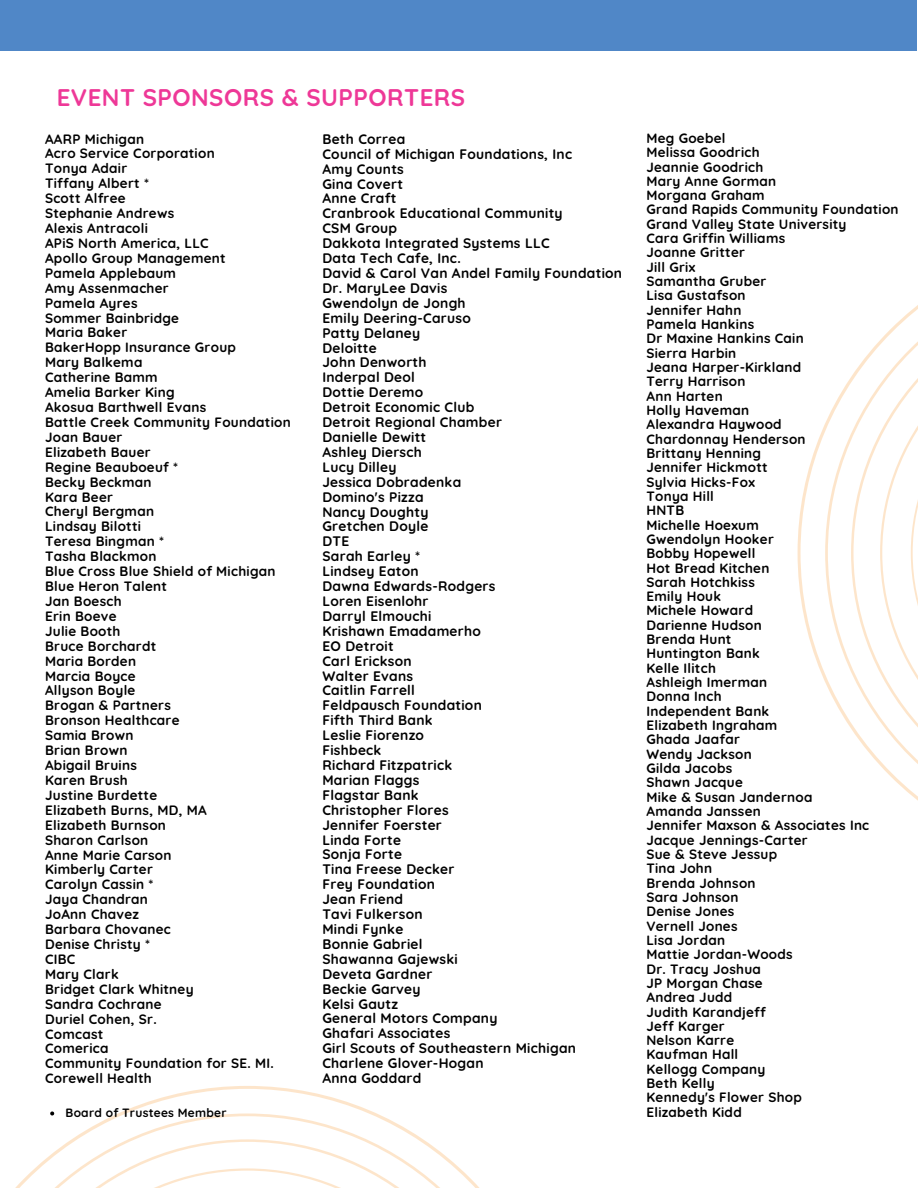
<style>
.page{position:relative;width:918px;height:1188px;background:#fff}
.page>*{position:absolute;margin:0;border:0;box-sizing:border-box;transform-origin:0 0}
.t1{font:700 24px "Quicksand";letter-spacing:.02em;color:#ee3897}
.t2{font:700 13.8px/14.9px "Quicksand";letter-spacing:.02em;color:#000}
.t3{font:700 13.5px/14.2px "Quicksand";letter-spacing:.02em;color:#000}
.t4{font:700 12px "Quicksand";letter-spacing:.02em;color:#000}
</style>
<div class="page">
<div style="left:0;top:0;width:917px;height:51px;background:#5087c7"></div>
<svg style="left:124px;top:1086px;width:247px;height:25px"></svg>
<svg style="left:798px;top:424px;width:27px;height:257px"></svg>
<svg style="left:825px;top:305px;width:93px;height:496px"></svg>
<svg style="left:15px;top:1111px;width:465px;height:77px"></svg>
<h1 class="t1" style="left:57px;top:82px;width:410px">EVENT SPONSORS &amp; SUPPORTERS</h1>
<p class="t3" style="left:45px;top:131px;width:247px;line-height:14.9px">AARP Michigan<br>Acro Service Corporation<br>Tonya Adair<br>Tiffany Albert *<br>Scott Alfree<br>Stephanie Andrews<br>Alexis Antracoli<br>APiS North America, LLC<br>Apollo Group Management<br>Pamela Applebaum<br>Amy Assenmacher<br>Pamela Ayres<br>Sommer Bainbridge<br>Maria Baker<br>BakerHopp Insurance Group<br>Mary Balkema<br>Catherine Bamm<br>Amelia Barker King<br>Akosua Barthwell Evans<br>Battle Creek Community Foundation<br>Joan Bauer<br>Elizabeth Bauer<br>Regine Beauboeuf *<br>Becky Beckman<br>Kara Beer<br>Cheryl Bergman<br>Lindsay Bilotti<br>Teresa Bingman *<br>Tasha Blackmon<br>Blue Cross Blue Shield of Michigan<br>Blue Heron Talent<br>Jan Boesch<br>Erin Boeve<br>Julie Booth<br>Bruce Borchardt<br>Maria Borden<br>Marcia Boyce<br>Allyson Boyle<br>Brogan &amp; Partners<br>Bronson Healthcare<br>Samia Brown<br>Brian Brown<br>Abigail Bruins<br>Karen Brush<br>Justine Burdette<br>Elizabeth Burns, MD, MA<br>Elizabeth Burnson<br>Sharon Carlson<br>Anne Marie Carson<br>Kimberly Carter<br>Carolyn Cassin *<br>Jaya Chandran<br>JoAnn Chavez<br>Barbara Chovanec<br>Denise Christy *<br>CIBC<br>Mary Clark<br>Bridget Clark Whitney<br>Sandra Cochrane<br>Duriel Cohen, Sr.<br>Comcast<br>Comerica<br>Community Foundation for SE. MI.<br>Corewell Health</p>
<p class="t2" style="left:322px;top:131px;width:301px">Beth Correa<br>Council of Michigan Foundations, Inc<br>Amy Counts<br>Gina Covert<br>Anne Craft<br>Cranbrook Educational Community<br>CSM Group<br>Dakkota Integrated Systems LLC<br>Data Tech Cafe, Inc.<br>David &amp; Carol Van Andel Family Foundation<br>Dr. MaryLee Davis<br>Gwendolyn de Jongh<br>Emily Deering-Caruso<br>Patty Delaney<br>Deloitte<br>John Denworth<br>Inderpal Deol<br>Dottie Deremo<br>Detroit Economic Club<br>Detroit Regional Chamber<br>Danielle Dewitt<br>Ashley Diersch<br>Lucy Dilley<br>Jessica Dobradenka<br>Domino's Pizza<br>Nancy Doughty<br>Gretchen Doyle<br>DTE<br>Sarah Earley *<br>Lindsey Eaton<br>Dawna Edwards-Rodgers<br>Loren Eisenlohr<br>Darryl Elmouchi<br>Krishawn Emadamerho<br>EO Detroit<br>Carl Erickson<br>Walter Evans<br>Caitlin Farrell<br>Feldpausch Foundation<br>Fifth Third Bank<br>Leslie Fiorenzo<br>Fishbeck<br>Richard Fitzpatrick<br>Marian Flaggs<br>Flagstar Bank<br>Christopher Flores<br>Jennifer Foerster<br>Linda Forte<br>Sonja Forte<br>Tina Freese Decker<br>Frey Foundation<br>Jean Friend<br>Tavi Fulkerson<br>Mindi Fynke<br>Bonnie Gabriel<br>Shawanna Gajewski<br>Deveta Gardner<br>Beckie Garvey<br>Kelsi Gautz<br>General Motors Company<br>Ghafari Associates<br>Girl Scouts of Southeastern Michigan<br>Charlene Glover-Hogan<br>Anna Goddard</p>
<p class="t3" style="left:646px;top:131px;width:254px">Meg Goebel<br>Melissa Goodrich<br>Jeannie Goodrich<br>Mary Anne Gorman<br>Morgana Graham<br>Grand Rapids Community Foundation<br>Grand Valley State University<br>Cara Griffin Williams<br>Joanne Gritter<br>Jill Grix<br>Samantha Gruber<br>Lisa Gustafson<br>Jennifer Hahn<br>Pamela Hankins<br>Dr Maxine Hankins Cain<br>Sierra Harbin<br>Jeana Harper-Kirkland<br>Terry Harrison<br>Ann Harten<br>Holly Haveman<br>Alexandra Haywood<br>Chardonnay Henderson<br>Brittany Henning<br>Jennifer Hickmott<br>Sylvia Hicks-Fox<br>Tonya Hill<br>HNTB<br>Michelle Hoexum<br>Gwendolyn Hooker<br>Bobby Hopewell<br>Hot Bread Kitchen<br>Sarah Hotchkiss<br>Emily Houk<br>Michele Howard<br>Darienne Hudson<br>Brenda Hunt<br>Huntington Bank<br>Kelle Ilitch<br>Ashleigh Imerman<br>Donna Inch<br>Independent Bank<br>Elizabeth Ingraham<br>Ghada Jaafar<br>Wendy Jackson<br>Gilda Jacobs<br>Shawn Jacque<br>Mike &amp; Susan Jandernoa<br>Amanda Janssen<br>Jennifer Maxson &amp; Associates Inc<br>Jacque Jennings-Carter<br>Sue &amp; Steve Jessup<br>Tina John<br>Brenda Johnson<br>Sara Johnson<br>Denise Jones<br>Vernell Jones<br>Lisa Jordan<br>Mattie Jordan-Woods<br>Dr. Tracy Joshua<br>JP Morgan Chase<br>Andrea Judd<br>Judith Karandjeff<br>Jeff Karger<br>Nelson Karre<br>Kaufman Hall<br>Kellogg Company<br>Beth Kelly<br>Kennedy's Flower Shop<br>Elizabeth Kidd</p>
<p class="t4" style="left:66px;top:1105px;width:163px">Board of Trustees Member</p>
</div>
